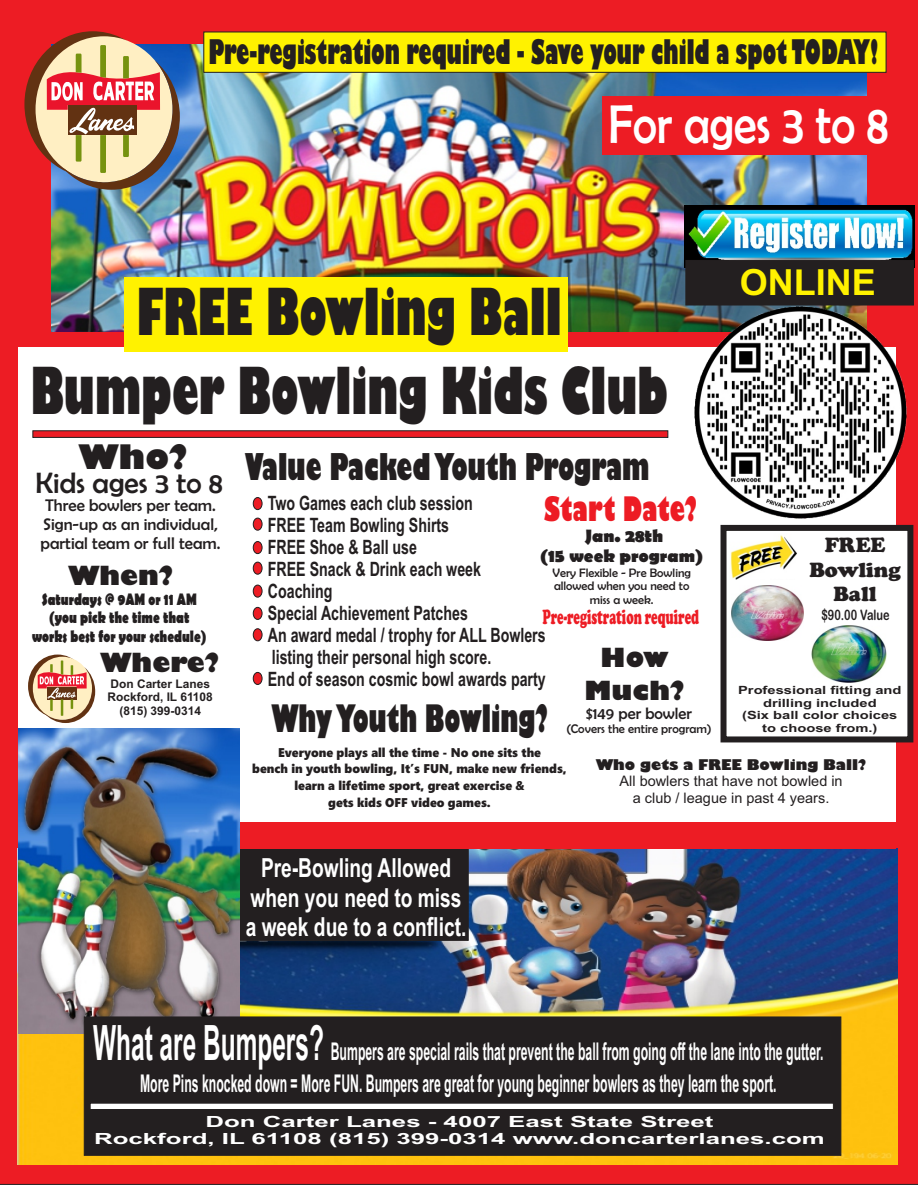
<style>
.page{position:relative;width:918px;height:1188px;background:#fff}
.page>*{position:absolute;margin:0;border:0;box-sizing:border-box;transform-origin:0 0}
.t1{font:800 63.45px/79.1px "Gill Sans";color:#231f20;text-align:center;scale:.61 1}
.t2{font:55.2px "Berlin Sans FB";color:#fff;scale:.84 1}
.t3{font:800 37.05px "Gill Sans";color:#231f20;scale:.6 1}
.t4{font:800 36.15px "Gill Sans";color:#231f20;scale:.63 1}
.t5{font:700 36px "Arial";color:#fff200}
.t6{font:800 33.3px "Gill Sans";color:#231f20;scale:.57 1}
.t7{font:800 33.15px "Gill Sans";color:#ed1c24;scale:.66 1}
.t8{font:800 33.15px "Gill Sans";color:#231f20}
.t9{font:29.7px "Berlin Sans FB";color:#231f20}
.t10{font:700 26.25px/29.4px "Arial";color:#fff;text-align:center;scale:.73 1}
.t11{font:800 25.8px/32.2px "Gill Sans";color:#231f20;text-align:center}
.t12{font:700 24.45px/32.5px "Arial";color:#fff;text-align:center;scale:.5 1}
.t13{font:900 21.6px "Cooper";color:#ed1c24;scale:.57 1}
.t14{font:900 21.45px/24.6px "Cooper";color:#231f20;text-align:center}
.t15{font:700 19.8px/22px "Arial";color:#231f20;scale:.72 1}
.t16{font:700 18.15px/20.2px "Berlin Sans FB";color:#231f20;text-align:center}
.t17{font:17.1px/18.6px "Berlin Sans FB";color:#231f20}
.t18{font:700 16.65px/18.6px "Berlin Sans FB";color:#231f20;text-align:center;scale:.76 1}
.t19{font:16.5px "Berlin Sans FB";color:#231f20}
.t20{font:700 15.45px/17.2px "Arial";color:#fff;text-align:center;scale:1.68 1}
.t21{font:14.55px/16.2px "Arial";color:#231f20;text-align:center}
.t22{font:800 14.55px "Gill Sans";color:#231f20}
.t23{font:14.4px "Arial Rounded MT Bold";color:#231f20;scale:.76 1}
.t24{font:12.75px/17px "Segoe UI Black";color:#231f20;text-align:center;scale:.96 1}
.t25{font:12.6px "Berlin Sans FB";color:#231f20}
.t26{font:12.3px/13.5px "Berlin Sans FB";color:#231f20;text-align:center}
.t27{font:700 12px/13.4px "Arial";color:#231f20;text-align:center}
.t28{font:700 11.25px/12.6px "Arial";color:#231f20;text-align:center;scale:1.3 1}
.s1{font-size:48.75px}
</style>
<div class="page">
<div style="left:0;top:0;width:918px;height:1185px;background:#ed1c24"></div>
<div style="left:18px;top:346px;width:878px;height:477px;background:#fff"></div>
<div style="left:18px;top:26px;width:878px;height:321px;background:#ed1c24"></div>
<img style="left:52px;top:45px;width:815px;height:287px">
<img style="left:18px;top:848px;width:880px;height:316px">
<div style="left:253px;top:497px;width:9px;height:13px;background:#ed1c24;border:1px solid #231f20;border-radius:50%"></div>
<div style="left:253px;top:672px;width:9px;height:13px;background:#ed1c24;border:1px solid #231f20;border-radius:50%"></div>
<div style="left:253px;top:541px;width:9px;height:13px;background:#ed1c24;border:1px solid #231f20;border-radius:50%"></div>
<div style="left:253px;top:562px;width:9px;height:12px;background:#ed1c24;border:1px solid #231f20;border-radius:50%"></div>
<div style="left:253px;top:585px;width:9px;height:12px;background:#ed1c24;border:1px solid #231f20;border-radius:50%"></div>
<div style="left:253px;top:607px;width:9px;height:13px;background:#ed1c24;border:1px solid #231f20;border-radius:50%"></div>
<div style="left:253px;top:629px;width:9px;height:12px;background:#ed1c24;border:1px solid #231f20;border-radius:50%"></div>
<div style="left:253px;top:518px;width:9px;height:12px;background:#ed1c24;border:1px solid #231f20;border-radius:50%"></div>
<div style="left:24px;top:31px;width:137px;height:146px;background:#623212;border-radius:50%"></div>
<div style="left:36px;top:36px;width:136px;height:146px;background:#ffefc3;border-radius:50%"></div>
<svg style="left:47px;top:45px;width:133px;height:145px"></svg>
<svg style="left:28px;top:655px;width:59px;height:63px"></svg>
<div style="left:33px;top:657px;width:59px;height:63px;background:#ffefc3;border-radius:50%"></div>
<svg style="left:38px;top:661px;width:57px;height:62px"></svg>
<div style="left:239px;top:849px;width:230px;height:92px;background:#231f20"></div>
<div style="left:36px;top:822px;width:860px;height:27px;background:#ed1c24"></div>
<img style="left:18px;top:728px;width:221px;height:306px">
<div style="left:84px;top:1016px;width:758px;height:140px;background:#231f20"></div>
<svg style="left:89px;top:1102px;width:745px;height:8px"></svg>
<svg style="left:720px;top:522px;width:196px;height:223px"></svg>
<div style="left:124px;top:277px;width:443px;height:75px;background:#fff200"></div>
<svg style="left:203px;top:31px;width:684px;height:42px;background:#f3e402"></svg>
<div style="left:603px;top:96px;width:281px;height:58px;background:#ed1c24"></div>
<img style="left:685px;top:205px;width:229px;height:55px">
<img style="left:812px;top:626px;width:74px;height:57px">
<img style="left:730px;top:533px;width:67px;height:46px">
<img style="left:732px;top:585px;width:72px;height:56px">
<svg style="left:32px;top:430px;width:637px;height:8px;background:#ba242a"></svg>
<img style="left:691px;top:306px;width:220px;height:216px">
<div style="left:685px;top:260px;width:229px;height:46px;background:#231f20"></div>
<h3 class="t6" style="left:208px;top:38px;width:1176px">Pre-registration required - Save your child a spot TODAY!</h3>
<h2 class="t2" style="left:608px;top:94px;width:335px">For ages 3 to 8</h2>
<h1 class="t1" style="left:30px;top:277px;width:1047px">FREE Bowling Ball<br>Bumper Bowling Kids Club</h1>
<h3 class="t8" style="left:79px;top:444px;width:111px">Who?</h3>
<h3 class="t4" style="left:245px;top:452px;width:644px">Value Packed Youth Program</h3>
<h3 class="t9" style="left:36px;top:466px;width:189px">Kids ages 3 to 8</h3>
<p class="t15" style="left:268px;top:493px;width:388px">Two Games each club session<br>FREE Team Bowling Shirts<br>FREE Shoe &amp; Ball use<br>FREE Snack &amp; Drink each week<br>Coaching<br>Special Achievement Patches<br>An award medal / trophy for ALL Bowlers listing their personal high score.<br>End of season cosmic bowl awards party</p>
<h3 class="t7" style="left:544px;top:496px;width:234px">Start Date?</h3>
<p class="t17" style="left:41px;top:496px;width:181px">Three bowlers per team.<br>Sign-up as an individual, partial team or full team.</p>
<p class="t16" style="left:540px;top:526px;width:164px">Jan. 28th<br>(15 week program)</p>
<p class="t26" style="left:552px;top:566px;width:140px">Very Flexible - Pre Bowling allowed when you need to miss a week.</p>
<h3 class="t11" style="left:68px;top:562px;width:107px">When?</h3>
<p class="t18" style="left:32px;top:590px;width:231px">Saturdays @ 9AM or 11 AM (you pick the time that works best for your schedule)</p>
<p class="t13" style="left:542px;top:609px;width:276px">Pre-registration required</p>
<h3 class="t11" style="left:100px;top:648px;width:121px">Where?</h3>
<h3 class="t11" style="left:585px;top:644px;width:102px">How<br>Much?</h3>
<p class="t27" style="left:108px;top:678px;width:107px">Don Carter Lanes<br>Rockford, IL 61108 (815) 399-0314</p>
<h3 class="t3" style="left:271px;top:704px;width:463px">Why Youth Bowling?</h3>
<p class="t19" style="left:586px;top:704px;width:108px">$149 per bowler</p>
<p class="t25" style="left:566px;top:722px;width:147px">(Covers the entire program)</p>
<h3 class="t5" style="left:740px;top:268px;width:138px">ONLINE</h3>
<p class="t14" style="left:809px;top:535px;width:93px">FREE<br>Bowling<br>Ball</p>
<p class="t23" style="left:821px;top:609px;width:91px">$90.00 Value</p>
<p class="t28" style="left:738px;top:685px;width:127px">Professional fitting and drilling included<br>(Six ball color choices to choose from.)</p>
<p class="t24" style="left:252px;top:745px;width:329px">Everyone plays all the time - No one sits the<br>bench in youth bowling, It’s FUN, make new friends, learn a lifetime sport, great exercise &amp;<br>gets kids OFF video games.</p>
<h3 class="t10" style="left:246px;top:856px;width:304px">Pre-Bowling Allowed when you need to miss a week due to a conflict.</h3>
<p class="t22" style="left:596px;top:759px;width:272px">Who gets a FREE Bowling Ball?</p>
<p class="t21" style="left:620px;top:775px;width:225px">All bowlers that have not bowled in a club / league in past 4 years.</p>
<p class="t12" style="left:93px;top:1037px;width:1462px"><span class="s1">What are Bumpers?</span> Bumpers are special rails that prevent the ball from going off the lane into the gutter.<br>More Pins knocked down = More FUN. Bumpers are great for young beginner bowlers as they learn the sport.</p>
<p class="t20" style="left:94px;top:1114px;width:436px">Don Carter Lanes - 4007 East State Street<br>Rockford, IL 61108 (815) 399-0314 www.doncarterlanes.com</p>
</div>
